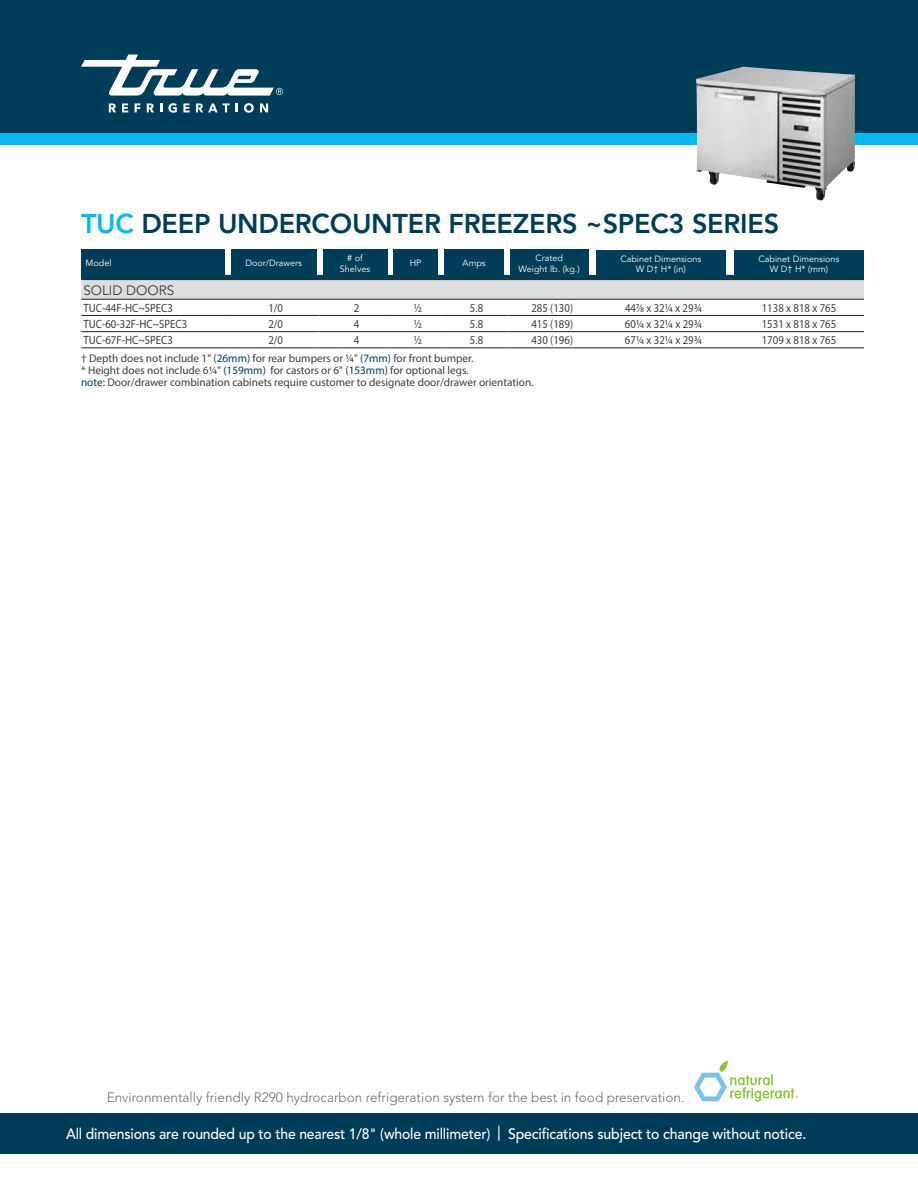
<style>
.page{position:relative;width:918px;height:1188px;background:#fff}
.page>*{position:absolute;margin:0;border:0;box-sizing:border-box;transform-origin:0 0}
.t1{font:800 27px "Avenir LT Std";letter-spacing:-.01em;color:#013d58}
.t2{font:500 15px "Avenir LT Std";letter-spacing:-.01em;color:#fff;scale:.93 1}
.t3{font:300 13.5px "Avenir LT Std";color:#6c6d70}
.t4{font:13.5px "Avenir LT Std";color:#3e3e3f}
.t5{font:12px "Myriad Pro";color:#3e3e3f;scale:.9 1}
.t6{font:11.25px/12px "Myriad Pro";color:#3e3e3f}
.t7{font:9px/10.8px "Avenir LT Std";color:#fff;text-align:center}
.t8{font:4.5px "Myriad Pro";color:#3e3e3f;scale:.3 1}
.t9{font:4.5px "Myriad Pro";color:#3e3e3f;scale:.2 1}
.s1{color:#00baf1}
.s2{color:#013d58}
</style>
<div class="page">
<div style="left:0;top:1113px;width:918px;height:41px;background:#013d58"></div>
<div style="left:0;top:0;width:918px;height:140px;background:#013d58"></div>
<div style="left:0;top:133px;width:918px;height:12px;background:#00baf1"></div>
<svg style="left:81px;top:55px;width:202px;height:41px"></svg>
<svg style="left:109px;top:103px;width:7px;height:9px"></svg>
<svg style="left:122px;top:103px;width:6px;height:9px"></svg>
<svg style="left:135px;top:103px;width:5px;height:9px"></svg>
<svg style="left:147px;top:103px;width:7px;height:9px"></svg>
<svg style="left:160px;top:103px;width:2px;height:9px"></svg>
<svg style="left:168px;top:103px;width:9px;height:10px"></svg>
<svg style="left:183px;top:103px;width:7px;height:9px"></svg>
<svg style="left:196px;top:103px;width:42px;height:9px"></svg>
<svg style="left:244px;top:103px;width:10px;height:10px"></svg>
<svg style="left:260px;top:103px;width:8px;height:9px"></svg>
<img style="left:696px;top:67px;width:159px;height:133px">
<svg style="left:694px;top:1061px;width:104px;height:41px"></svg>
<hr style="left:81px;top:275px;width:783px;height:4px;background:#013d58">
<div style="left:323px;top:249px;width:64px;height:27px;background:#013d58"></div>
<div style="left:393px;top:249px;width:45px;height:27px;background:#013d58"></div>
<div style="left:444px;top:249px;width:60px;height:27px;background:#013d58"></div>
<div style="left:81px;top:249px;width:144px;height:27px;background:#013d58"></div>
<div style="left:231px;top:249px;width:86px;height:27px;background:#013d58"></div>
<svg style="left:81px;top:280px;width:783px;height:19px;background:#d8d9db"></svg>
<hr style="left:81px;top:279px;width:147px;height:1px;background:#231f20">
<hr style="left:228px;top:279px;width:92px;height:1px;background:#231f20">
<hr style="left:320px;top:279px;width:70px;height:1px;background:#231f20">
<hr style="left:390px;top:279px;width:52px;height:1px;background:#231f20">
<hr style="left:442px;top:279px;width:66px;height:1px;background:#231f20">
<hr style="left:508px;top:279px;width:85px;height:1px;background:#231f20">
<hr style="left:593px;top:279px;width:137px;height:1px;background:#231f20">
<hr style="left:730px;top:279px;width:134px;height:1px;background:#231f20">
<hr style="left:81px;top:299px;width:147px;height:1px;background:#231f20">
<hr style="left:228px;top:299px;width:92px;height:1px;background:#231f20">
<hr style="left:320px;top:299px;width:70px;height:1px;background:#231f20">
<hr style="left:390px;top:299px;width:52px;height:1px;background:#231f20">
<hr style="left:442px;top:299px;width:66px;height:1px;background:#231f20">
<hr style="left:508px;top:299px;width:85px;height:1px;background:#231f20">
<hr style="left:593px;top:299px;width:137px;height:1px;background:#231f20">
<hr style="left:730px;top:299px;width:134px;height:1px;background:#231f20">
<hr style="left:81px;top:315px;width:147px;height:1px;background:#231f20">
<hr style="left:228px;top:315px;width:92px;height:1px;background:#231f20">
<hr style="left:320px;top:315px;width:70px;height:1px;background:#231f20">
<hr style="left:390px;top:315px;width:52px;height:1px;background:#231f20">
<hr style="left:442px;top:315px;width:66px;height:1px;background:#231f20">
<hr style="left:508px;top:315px;width:85px;height:1px;background:#231f20">
<hr style="left:593px;top:315px;width:137px;height:1px;background:#231f20">
<hr style="left:730px;top:315px;width:134px;height:1px;background:#231f20">
<hr style="left:81px;top:331px;width:147px;height:1px;background:#231f20">
<hr style="left:228px;top:331px;width:92px;height:1px;background:#231f20">
<hr style="left:320px;top:331px;width:70px;height:1px;background:#231f20">
<hr style="left:390px;top:331px;width:52px;height:1px;background:#231f20">
<hr style="left:442px;top:331px;width:66px;height:1px;background:#231f20">
<hr style="left:508px;top:331px;width:85px;height:1px;background:#231f20">
<hr style="left:593px;top:331px;width:137px;height:1px;background:#231f20">
<hr style="left:730px;top:331px;width:134px;height:1px;background:#231f20">
<hr style="left:81px;top:348px;width:147px;height:1px;background:#231f20">
<hr style="left:228px;top:348px;width:92px;height:1px;background:#231f20">
<hr style="left:320px;top:348px;width:70px;height:1px;background:#231f20">
<hr style="left:390px;top:348px;width:52px;height:1px;background:#231f20">
<hr style="left:442px;top:348px;width:66px;height:1px;background:#231f20">
<hr style="left:508px;top:348px;width:85px;height:1px;background:#231f20">
<hr style="left:593px;top:348px;width:137px;height:1px;background:#231f20">
<hr style="left:730px;top:348px;width:134px;height:1px;background:#231f20">
<div style="left:510px;top:249px;width:78px;height:27px;background:#013d58"></div>
<div style="left:596px;top:250px;width:130px;height:27px;background:#013d58"></div>
<div style="left:734px;top:250px;width:130px;height:27px;background:#013d58"></div>
<h1 class="t1" style="left:81px;top:208px;width:700px"><span class="s1">TUC</span> DEEP UNDERCOUNTER FREEZERS ~SPEC3 SERIES</h1>
<p class="t7" style="left:340px;top:253px;width:32px"># of<br>Shelves</p>
<p class="t7" style="left:519px;top:253px;width:63px">Crated<br>Weight lb. (kg.)</p>
<p class="t7" style="left:620px;top:253px;width:82px">Cabinet Dimensions<br>W D† H* (in)</p>
<p class="t7" style="left:759px;top:253px;width:82px">Cabinet Dimensions<br>W D† H* (mm)</p>
<p class="t7" style="left:86px;top:258px;width:28px">Model</p>
<p class="t7" style="left:246px;top:258px;width:58px">Door/Drawers</p>
<p class="t7" style="left:410px;top:258px;width:13px">HP</p>
<p class="t7" style="left:463px;top:258px;width:25px">Amps</p>
<p class="t4" style="left:83px;top:282px;width:92px">SOLID DOORS</p>
<p class="t5" style="left:83px;top:300px;width:101px">TUC-44F-HC~SPEC3</p>
<p class="t5" style="left:268px;top:300px;width:18px">1/0</p>
<p class="t5" style="left:354px;top:300px;width:8px">2</p>
<p class="t8" style="left:413px;top:308px;width:3px">«</p>
<p class="t5" style="left:414px;top:300px;width:11px">1/2</p>
<p class="t9" style="left:422px;top:308px;width:3px">»</p>
<p class="t5" style="left:470px;top:300px;width:16px">5.8</p>
<p class="t5" style="left:531px;top:300px;width:48px">285 (130)</p>
<p class="t5" style="left:625px;top:300px;width:87px">447/8 x 321/4 x 293/4</p>
<p class="t5" style="left:762px;top:300px;width:84px">1138 x 818 x 765</p>
<p class="t5" style="left:83px;top:317px;width:117px">TUC-60-32F-HC~SPEC3</p>
<p class="t5" style="left:268px;top:317px;width:18px">2/0</p>
<p class="t5" style="left:354px;top:317px;width:8px">4</p>
<p class="t8" style="left:413px;top:324px;width:3px">«</p>
<p class="t5" style="left:414px;top:317px;width:11px">1/2</p>
<p class="t9" style="left:422px;top:324px;width:3px">»</p>
<p class="t5" style="left:470px;top:317px;width:16px">5.8</p>
<p class="t5" style="left:531px;top:317px;width:48px">415 (189)</p>
<p class="t5" style="left:625px;top:317px;width:87px">601/4 x 321/4 x 293/4</p>
<p class="t5" style="left:762px;top:317px;width:84px">1531 x 818 x 765</p>
<p class="t5" style="left:83px;top:333px;width:101px">TUC-67F-HC~SPEC3</p>
<p class="t5" style="left:268px;top:333px;width:18px">2/0</p>
<p class="t5" style="left:354px;top:333px;width:8px">4</p>
<p class="t8" style="left:413px;top:340px;width:3px">«</p>
<p class="t5" style="left:414px;top:333px;width:11px">1/2</p>
<p class="t9" style="left:422px;top:340px;width:3px">»</p>
<p class="t5" style="left:470px;top:333px;width:16px">5.8</p>
<p class="t5" style="left:531px;top:333px;width:48px">430 (196)</p>
<p class="t5" style="left:625px;top:333px;width:87px">671/4 x 321/4 x 293/4</p>
<p class="t5" style="left:762px;top:333px;width:84px">1709 x 818 x 765</p>
<p class="t6" style="left:81px;top:352px;width:454px">† Depth does not include 1" <span class="s2">(26mm)</span> for rear bumpers or 1/4" <span class="s2">(7mm)</span> for front bumper.<br>* Height does not include 61/4" <span class="s2">(159mm)</span> for castors or 6" <span class="s2">(153mm)</span> for optional legs.<br><span class="s2">note:</span> Door/drawer combination cabinets require customer to designate door/drawer orientation.</p>
<p class="t3" style="left:107px;top:1089px;width:579px">Environmentally friendly R290 hydrocarbon refrigeration system for the best in food preservation.</p>
<h2 class="t2" style="left:66px;top:1125px;width:798px">All dimensions are rounded up to the nearest 1/8" (whole millimeter) | Specifications subject to change without notice.</h2>
</div>
